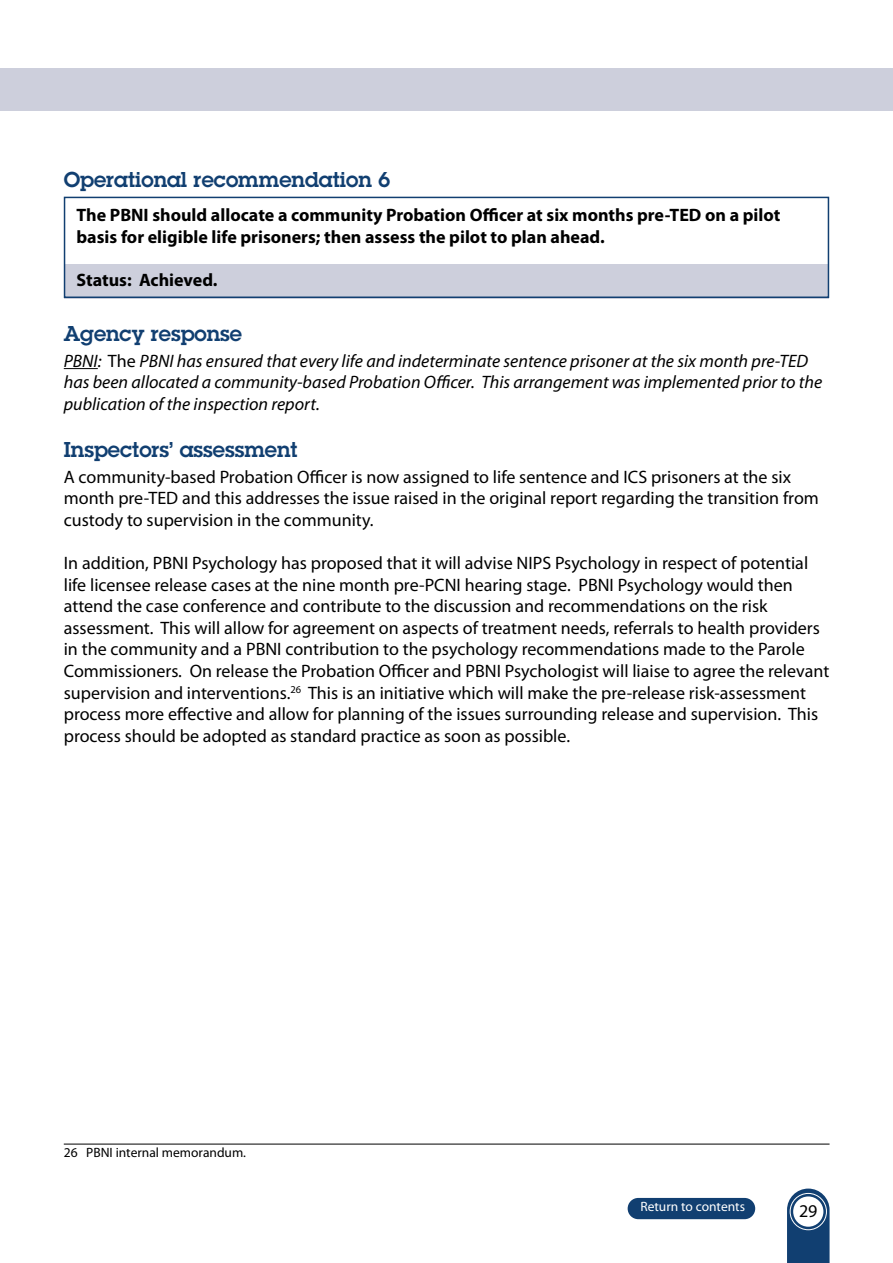
<style>
.page{position:relative;width:893px;height:1263px;background:#fff}
.page>*{position:absolute;margin:0;border:0;box-sizing:border-box;transform-origin:0 0}
.t1{font:600 21px "Lubalin Graph";color:#113f71}
.t2{font:18px/21.6px "Myriad Pro";color:#000}
.t3{font:italic 18px/21.6px "Myriad Pro";color:#000}
.t4{font:700 18px/21.6px "Myriad Pro";color:#000}
.t5{font:13.5px "Myriad Pro";color:#000}
.t6{font:13.5px "Myriad Pro";color:#fff}
.s1{font-style:normal}
</style>
<div class="page">
<svg style="left:787px;top:1188px;width:42px;height:75px;background:#2e5682"></svg>
<div style="left:790px;top:1193px;width:37px;height:37px;border:1px solid #fff;border-radius:50%"></div>
<div style="left:793px;top:1196px;width:30px;height:31px;background:#fff;border-radius:50%"></div>
<div style="left:628px;top:1198px;width:127px;height:21px;background:#113f71;border-radius:11px"></div>
<div style="left:0;top:68px;width:893px;height:43px;background:#cdcfdc"></div>
<hr style="left:64px;top:1144px;width:765px;height:1px;background:#000">
<div style="left:64px;top:264px;width:765px;height:34px;background:#cdcfdc"></div>
<div style="left:64px;top:197px;width:765px;height:101px;border:2px solid #113f71"></div>
<hr style="left:64px;top:368px;width:34px;height:1px;background:#000">
<p class="t1" style="left:64px;top:165px;width:328px">Operational recommendation 6</p>
<p class="t4" style="left:77px;top:203px;width:705px">The PBNI should allocate a community Probation Officer at six months pre-TED on a pilot basis for eligible life prisoners; then assess the pilot to plan ahead.</p>
<p class="t4" style="left:77px;top:268px;width:143px">Status: Achieved.</p>
<p class="t1" style="left:64px;top:320px;width:180px">Agency response</p>
<p class="t3" style="left:64px;top:350px;width:760px">PBNI: <span class="s1">The</span> PBNI has ensured that every life and indeterminate sentence prisoner at the six month pre-TED has been allocated a community-based Probation Officer. This arrangement was implemented prior to the publication of the inspection report.</p>
<p class="t1" style="left:64px;top:435px;width:235px">Inspectors’ assessment</p>
<p class="t2" style="left:64px;top:465px;width:757px">A community-based Probation Officer is now assigned to life sentence and ICS prisoners at the six month pre-TED and this addresses the issue raised in the original report regarding the transition from custody to supervision in the community.</p>
<p class="t2" style="left:64px;top:552px;width:767px">In addition, PBNI Psychology has proposed that it will advise NIPS Psychology in respect of potential life licensee release cases at the nine month pre-PCNI hearing stage. PBNI Psychology would then attend the case conference and contribute to the discussion and recommendations on the risk assessment. This will allow for agreement on aspects of treatment needs, referrals to health providers in the community and a PBNI contribution to the psychology recommendations made to the Parole Commissioners. On release the Probation Officer and PBNI Psychologist will liaise to agree the relevant supervision and interventions.<sup>26</sup> This is an initiative which will make the pre-release risk-assessment process more effective and allow for planning of the issues surrounding release and supervision. This process should be adopted as standard practice as soon as possible.</p>
<p class="t5" style="left:64px;top:1144px;width:184px">26 PBNI internal memorandum.</p>
<p class="t6" style="left:640px;top:1198px;width:106px">Return to contents</p>
<p class="t2" style="left:799px;top:1199px;width:20px">29</p>
</div>
